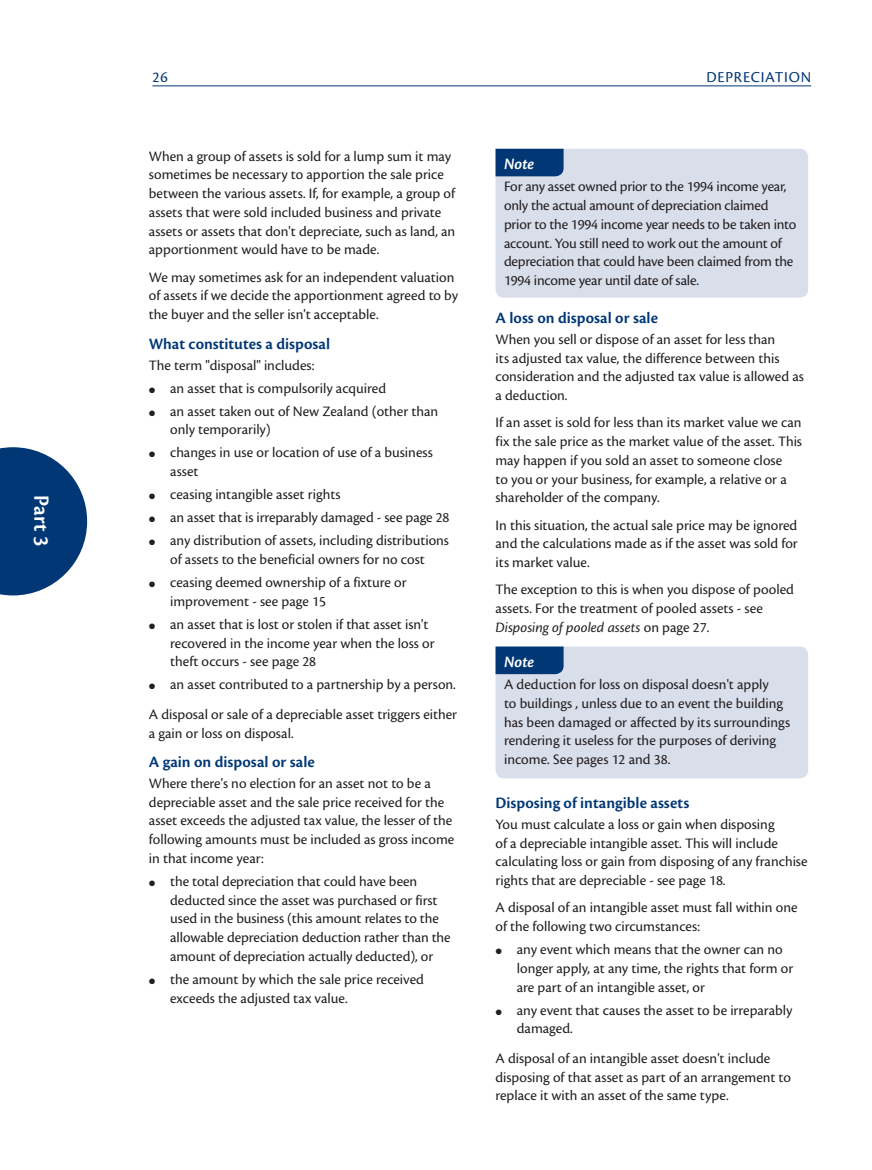
<style>
.page{position:relative;width:872px;height:1170px;background:#fff}
.page>*{position:absolute;margin:0;border:0;box-sizing:border-box;transform-origin:0 0}
.t1{font:600 22.5px "Cronos Pro";color:#fff;scale:.95 1}
.t2{font:600 16.5px "Cronos Pro";color:#013775}
.t3{font:italic 600 16.5px "Cronos Pro";color:#fff}
.t4{font:15.75px "Cronos Pro";letter-spacing:.05em;color:#013775}
.t5{font:15px/18.8px "Cronos Pro";color:#231f20}
.s1{font-style:italic}
</style>
<div class="page">
<hr style="left:152px;top:86px;width:659px;height:1px;background:#013775">
<svg style="left:0;top:447px;width:87px;height:148px"></svg>
<div style="left:495px;top:149px;width:313px;height:148px;background:#d9deeb"></div>
<div style="left:495px;top:149px;width:68px;height:27px;background:#013775"></div>
<div style="left:495px;top:646px;width:313px;height:132px;background:#d9deeb"></div>
<div style="left:495px;top:646px;width:68px;height:28px;background:#013775"></div>
<h1 class="t1" style="left:54px;top:495px;width:55px;rotate:90deg">Part 3</h1>
<p class="t4" style="left:152px;top:68px;width:17px">26</p>
<p class="t4" style="left:706px;top:68px;width:106px">DEPRECIATION</p>
<p class="t5" style="left:149px;top:147px;width:308px">When a group of assets is sold for a lump sum it may sometimes be necessary to apportion the sale price between the various assets. If, for example, a group of assets that were sold included business and private assets or assets that don't depreciate, such as land, an apportionment would have to be made.</p>
<p class="t5" style="left:149px;top:268px;width:311px">We may sometimes ask for an independent valuation of assets if we decide the apportionment agreed to by the buyer and the seller isn't acceptable.</p>
<p class="t2" style="left:149px;top:334px;width:183px">What constitutes a disposal</p>
<p class="t5" style="left:170px;top:353px;width:269px;line-height:23px;text-indent:-21px">The term "disposal" includes:<br>an asset that is compulsorily acquired<br>an asset taken out of New Zealand (other than</p>
<p class="t5" style="left:170px;top:418px;width:264px;line-height:23px">only temporarily)<br>changes in use or location of use of a business</p>
<p class="t5" style="left:170px;top:460px;width:281px;line-height:23px">asset<br>ceasing intangible asset rights<br>an asset that is irreparably damaged - see page 28 any distribution of assets, including distributions</p>
<p class="t5" style="left:170px;top:548px;width:256px;line-height:23px">of assets to the beneficial owners for no cost ceasing deemed ownership of a fixture or</p>
<p class="t5" style="left:170px;top:589px;width:260px;line-height:23px">improvement - see page 15<br>an asset that is lost or stolen if that asset isn't</p>
<p class="t5" style="left:170px;top:633px;width:266px">recovered in the income year when the loss or theft occurs - see page 28</p>
<p class="t5" style="left:149px;top:670px;width:310px;line-height:29.4px;text-align:right">an asset contributed to a partnership by a person.<br>A disposal or sale of a depreciable asset triggers either</p>
<p class="t5" style="left:149px;top:723px;width:146px">a gain or loss on disposal.</p>
<p class="t2" style="left:149px;top:752px;width:168px">A gain on disposal or sale</p>
<p class="t5" style="left:149px;top:773px;width:307px">Where there's no election for an asset not to be a depreciable asset and the sale price received for the asset exceeds the adjusted tax value, the lesser of the following amounts must be included as gross income in that income year:</p>
<p class="t5" style="left:170px;top:871px;width:282px">the total depreciation that could have been deducted since the asset was purchased or first used in the business (this amount relates to the allowable depreciation deduction rather than the amount of depreciation actually deducted), or</p>
<p class="t5" style="left:170px;top:969px;width:255px">the amount by which the sale price received exceeds the adjusted tax value.</p>
<p class="t3" style="left:504px;top:155px;width:32px">Note</p>
<p class="t5" style="left:504px;top:177px;width:294px">For any asset owned prior to the 1994 income year, only the actual amount of depreciation claimed prior to the 1994 income year needs to be taken into account. You still need to work out the amount of depreciation that could have been claimed from the 1994 income year until date of sale.</p>
<p class="t2" style="left:495px;top:308px;width:164px">A loss on disposal or sale</p>
<p class="t5" style="left:495px;top:330px;width:310px">When you sell or dispose of an asset for less than<br>its adjusted tax value, the difference between this consideration and the adjusted tax value is allowed as a deduction.</p>
<p class="t5" style="left:495px;top:413px;width:308px">If an asset is sold for less than its market value we can fix the sale price as the market value of the asset. This may happen if you sold an asset to someone close<br>to you or your business, for example, a relative or a shareholder of the company.</p>
<p class="t5" style="left:495px;top:515px;width:304px;text-align:justify">In this situation, the actual sale price may be ignored and the calculations made as if the asset was sold for its market value.</p>
<p class="t5" style="left:495px;top:580px;width:300px">The exception to this is when you dispose of pooled assets. For the treatment of pooled assets - see<br><span class="s1">Disposing of pooled assets</span> on page 27.</p>
<p class="t3" style="left:504px;top:652px;width:32px">Note</p>
<p class="t5" style="left:504px;top:675px;width:288px">A deduction for loss on disposal doesn't apply<br>to buildings , unless due to an event the building has been damaged or affected by its surroundings rendering it useless for the purposes of deriving income. See pages 12 and 38.</p>
<p class="t2" style="left:495px;top:793px;width:195px">Disposing of intangible assets</p>
<p class="t5" style="left:495px;top:814px;width:314px">You must calculate a loss or gain when disposing<br>of a depreciable intangible asset. This will include calculating loss or gain from disposing of any franchise rights that are depreciable - see page 18.</p>
<p class="t5" style="left:495px;top:898px;width:304px">A disposal of an intangible asset must fall within one of the following two circumstances:</p>
<p class="t5" style="left:517px;top:940px;width:278px">any event which means that the owner can no longer apply, at any time, the rights that form or are part of an intangible asset, or</p>
<p class="t5" style="left:517px;top:1000px;width:277px">any event that causes the asset to be irreparably damaged.</p>
<p class="t5" style="left:495px;top:1048px;width:297px">A disposal of an intangible asset doesn't include disposing of that asset as part of an arrangement to replace it with an asset of the same type.</p>
</div>
